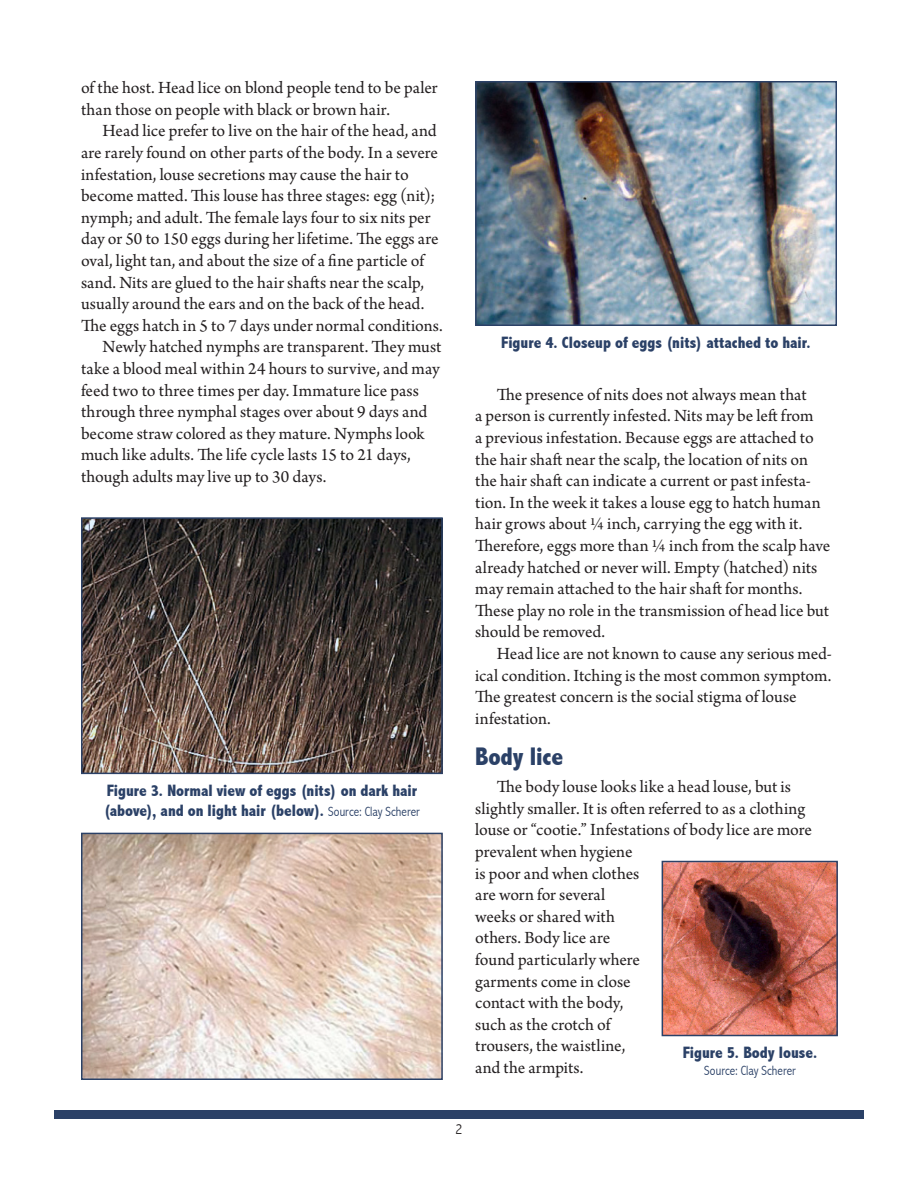
<style>
.page{position:relative;width:918px;height:1188px;background:#fff}
.page>*{position:absolute;margin:0;border:0;box-sizing:border-box;transform-origin:0 0}
.heading1{font:800 condensed 25.5px "Abadi";letter-spacing:-.005em;color:#2b4167}
.body_text{font:18px/21.6px "Arno Pro";color:#231f20}
.t1{font:800 condensed 16.5px/19.8px "Abadi";color:#2b4167}
.t2{font:300 condensed 15px "Abadi";color:#231f20}
.t3{font:300 condensed 13.5px "Abadi";color:#2b4167}
.s1{font-weight:300;font-size:13.5px}
</style>
<div class="page">
<div style="left:54px;top:1110px;width:810px;height:9px;background:#2b4167"></div>
<img style="left:478px;top:84px;width:356px;height:239px">
<div style="left:475px;top:81px;width:362px;height:245px;border:2px solid #2b4167"></div>
<img style="left:84px;top:836px;width:356px;height:241px">
<div style="left:81px;top:833px;width:362px;height:247px;border:2px solid #2b4167"></div>
<img style="left:84px;top:520px;width:356px;height:251px">
<div style="left:81px;top:517px;width:362px;height:257px;border:2px solid #2b4167"></div>
<img style="left:665px;top:864px;width:170px;height:169px">
<div style="left:662px;top:861px;width:176px;height:175px;border:2px solid #2b4167"></div>
<p class="body_text" style="left:81px;top:78px;width:358px">of the host. Head lice on blond people tend to be paler than those on people with black or brown hair.</p>
<p class="body_text" style="left:81px;top:121px;width:363px;text-indent:22px">Head lice prefer to live on the hair of the head, and are rarely found on other parts of the body. In a severe infestation, louse secretions may cause the hair to become matted. This louse has three stages: egg (nit); nymph; and adult. The female lays four to six nits per day or 50 to 150 eggs during her lifetime. The eggs are oval, light tan, and about the size of a fine particle of sand. Nits are glued to the hair shafts near the scalp, usually around the ears and on the back of the head.<br>The eggs hatch in 5 to 7 days under normal conditions.</p>
<p class="body_text" style="left:81px;top:337px;width:362px;text-indent:22px">Newly hatched nymphs are transparent. They must take a blood meal within 24 hours to survive, and may feed two to three times per day. Immature lice pass through three nymphal stages over about 9 days and become straw colored as they mature. Nymphs look much like adults. The life cycle lasts 15 to 21 days, though adults may live up to 30 days.</p>
<p class="t1" style="left:104px;top:781px;width:318px">Figure 3. Normal view of eggs (nits) on dark hair (above), and on light hair (below). <span class="s1">Source: Clay Scherer</span></p>
<p class="t1" style="left:501px;top:333px;width:311px">Figure 4. Closeup of eggs (nits) attached to hair.</p>
<p class="body_text" style="left:475px;top:385px;width:357px;text-indent:22px">The presence of nits does not always mean that<br>a person is currently infested. Nits may be left from<br>a previous infestation. Because eggs are attached to the hair shaft near the scalp, the location of nits on the hair shaft can indicate a current or past infesta&shy;tion. In the week it takes a louse egg to hatch human hair grows about ¼ inch, carrying the egg with it.<br>Therefore, eggs more than ¼ inch from the scalp have already hatched or never will. Empty (hatched) nits may remain attached to the hair shaft for months.<br>These play no role in the transmission of head lice but should be removed.</p>
<p class="body_text" style="left:475px;top:644px;width:358px;text-indent:22px">Head lice are not known to cause any serious med&shy;ical condition. Itching is the most common symptom.<br>The greatest concern is the social stigma of louse infestation.</p>
<p class="heading1" style="left:475px;top:742px;width:90px">Body lice</p>
<p class="body_text" style="left:475px;top:777px;width:338px;text-indent:22px">The body louse looks like a head louse, but is slightly smaller. It is often referred to as a clothing louse or “cootie.” Infestations of body lice are more prevalent when hygiene<br>is poor and when clothes<br>are worn for several<br>weeks or shared with<br>others. Body lice are<br>found particularly where<br>garments come in close<br>contact with the body,<br>such as the crotch of<br>trousers, the waistline,<br>and the armpits.</p>
<p class="t1" style="left:683px;top:1043px;width:136px">Figure 5. Body louse.</p>
<p class="t3" style="left:704px;top:1062px;width:93px">Source: Clay Scherer</p>
<p class="t2" style="left:456px;top:1120px;width:8px">2</p>
</div>
